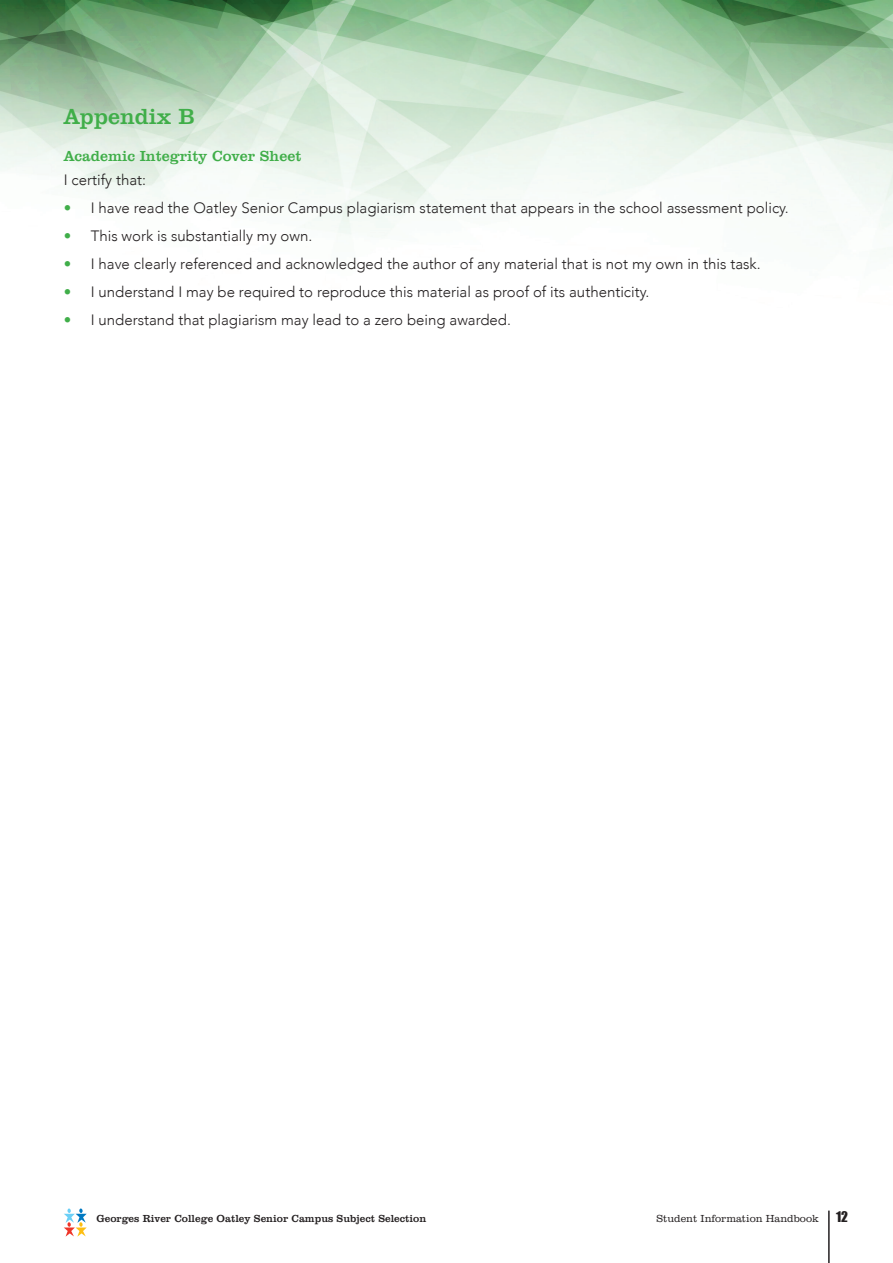
<style>
.page{position:relative;width:893px;height:1263px;background:#fff}
.page>*{position:absolute;margin:0;border:0;box-sizing:border-box;transform-origin:0 0}
.t1{font:22.5px "Clarendon BT";color:#40ae49}
.t2{font:300 15px "Avenir";color:#231f20}
.t3{font:15px "Clarendon BT";color:#40ae49}
.t4{font:13.5px "Impact";color:#231f20}
.t5{font:10.5px "Clarendon BT";color:#231f20}
.t6{font:300 10.5px "Clarendon BT";color:#231f20}
.s1{color:#40ae49}
</style>
<div class="page">
<img style="left:0;top:0;width:893px;height:249px">
<svg style="left:64px;top:1208px;width:23px;height:28px"></svg>
<hr style="left:828px;top:1210px;width:2px;height:53px;background:#231f20">
<h1 class="t1" style="left:64px;top:102px;width:133px">Appendix B</h1>
<p class="t3" style="left:64px;top:147px;width:239px">Academic Integrity Cover Sheet</p>
<p class="t2" style="left:64px;top:171px;width:84px">I certify that:</p>
<p class="t2" style="left:64px;top:199px;width:726px"><span class="s1">•</span> I have read the Oatley Senior Campus plagiarism statement that appears in the school assessment policy.</p>
<p class="t2" style="left:64px;top:227px;width:250px"><span class="s1">•</span> This work is substantially my own.</p>
<p class="t2" style="left:64px;top:255px;width:698px"><span class="s1">•</span> I have clearly referenced and acknowledged the author of any material that is not my own in this task.</p>
<p class="t2" style="left:64px;top:283px;width:587px"><span class="s1">•</span> I understand I may be required to reproduce this material as proof of its authenticity.</p>
<p class="t2" style="left:64px;top:311px;width:449px"><span class="s1">•</span> I understand that plagiarism may lead to a zero being awarded.</p>
<p class="t5" style="left:97px;top:1212px;width:331px">Georges River College Oatley Senior Campus Subject Selection</p>
<p class="t6" style="left:657px;top:1212px;width:164px">Student Information Handbook</p>
<p class="t4" style="left:836px;top:1206px;width:13px">12</p>
</div>
